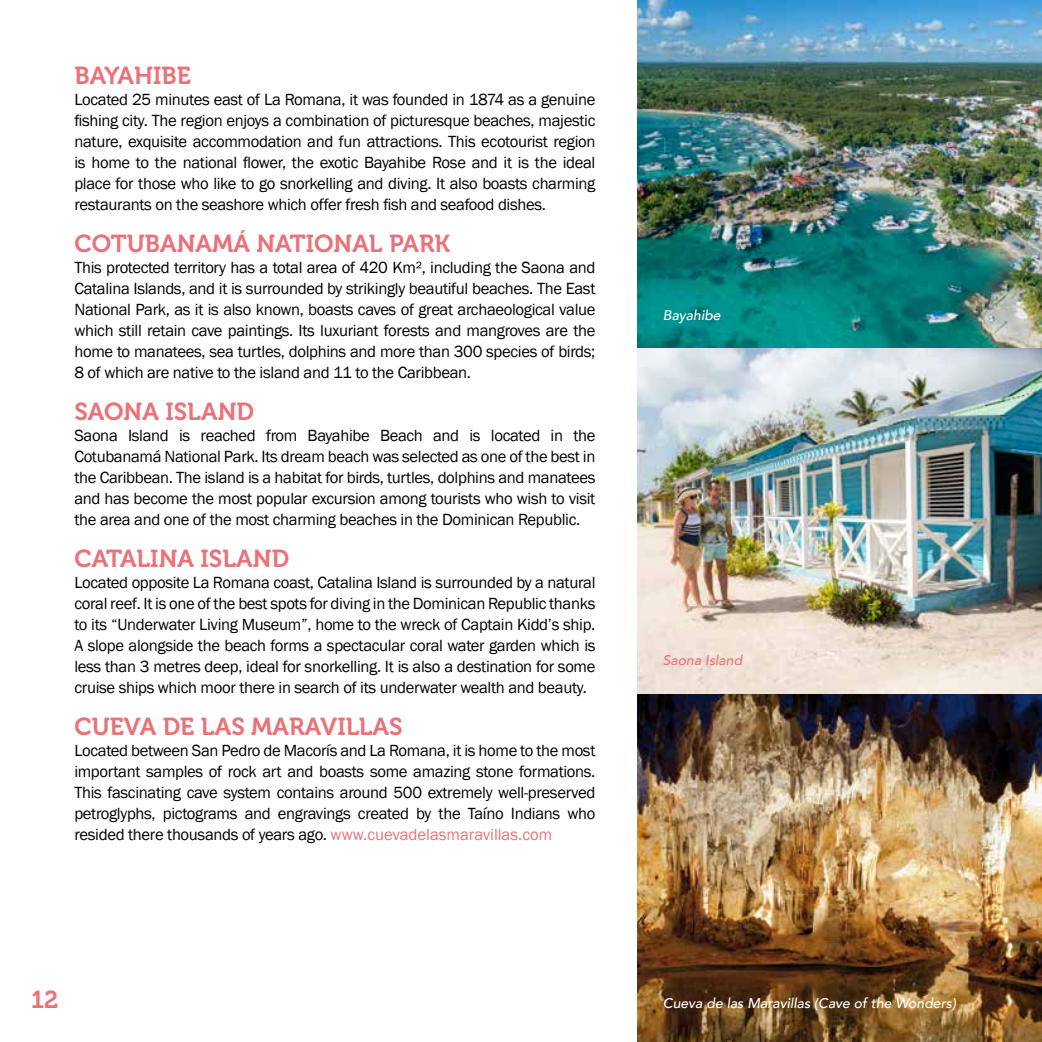
<style>
.page{position:relative;width:1042px;height:1042px;background:#fff}
.page>*{position:absolute;margin:0;border:0;box-sizing:border-box;transform-origin:0 0}
.t1{font:24.5px "Museo 700";color:#eb7178}
.t2{font:16.62px/21px "Franklin Gothic";letter-spacing:-.02em;color:#000;text-align:justify}
.t3{font:italic 500 14px "Avenir";color:#fff}
.t4{font:italic 500 14px "Avenir";color:#eb7279}
.s1{color:#eb7178}
</style>
<div class="page">
<img style="left:637px;top:0;width:405px;height:1042px">
<h1 class="t1" style="left:74px;top:62px;width:118px">BAYAHIBE</h1>
<p class="t2" style="left:74px;top:89px;width:522px">Located 25 minutes east of La Romana, it was founded in 1874 as a genuine fishing city. The region enjoys a combination of picturesque beaches, majestic nature, exquisite accommodation and fun attractions. This ecotourist region is home to the national flower, the exotic Bayahibe Rose and it is the ideal place for those who like to go snorkelling and diving. It also boasts charming restaurants on the seashore which offer fresh fish and seafood dishes.</p>
<h1 class="t1" style="left:74px;top:230px;width:377px">COTUBANAMÁ NATIONAL PARK</h1>
<p class="t2" style="left:74px;top:257px;width:522px">This protected territory has a total area of 420 Km², including the Saona and Catalina Islands, and it is surrounded by strikingly beautiful beaches. The East National Park, as it is also known, boasts caves of great archaeological value which still retain cave paintings. Its luxuriant forests and mangroves are the home to manatees, sea turtles, dolphins and more than 300 species of birds; 8 of which are native to the island and 11 to the Caribbean.</p>
<h1 class="t1" style="left:74px;top:398px;width:181px">SAONA ISLAND</h1>
<p class="t2" style="left:74px;top:425px;width:522px">Saona Island is reached from Bayahibe Beach and is located in the Cotubanamá National Park. Its dream beach was selected as one of the best in the Caribbean. The island is a habitat for birds, turtles, dolphins and manatees and has become the most popular excursion among tourists who wish to visit the area and one of the most charming beaches in the Dominican Republic.</p>
<h1 class="t1" style="left:74px;top:545px;width:216px">CATALINA ISLAND</h1>
<p class="t2" style="left:74px;top:572px;width:523px">Located opposite La Romana coast, Catalina Island is surrounded by a natural coral reef. It is one of the best spots for diving in the Dominican Republic thanks to its “Underwater Living Museum”, home to the wreck of Captain Kidd’s ship.<br>A slope alongside the beach forms a spectacular coral water garden which is less than 3 metres deep, ideal for snorkelling. It is also a destination for some cruise ships which moor there in search of its underwater wealth and beauty.</p>
<h1 class="t1" style="left:74px;top:713px;width:330px">CUEVA DE LAS MARAVILLAS</h1>
<p class="t2" style="left:74px;top:740px;width:522px">Located between San Pedro de Macorís and La Romana, it is home to the most important samples of rock art and boasts some amazing stone formations.<br>This fascinating cave system contains around 500 extremely well-preserved petroglyphs, pictograms and engravings created by the Taíno Indians who resided there thousands of years ago. <span class="s1">www.cuevadelasmaravillas.com</span></p>
<h1 class="t1" style="left:31px;top:986px;width:29px">12</h1>
<p class="t3" style="left:663px;top:307px;width:59px">Bayahibe</p>
<p class="t4" style="left:663px;top:652px;width:81px">Saona Island</p>
<p class="t3" style="left:663px;top:995px;width:295px">Cueva de las Maravillas (Cave of the Wonders)</p>
</div>
